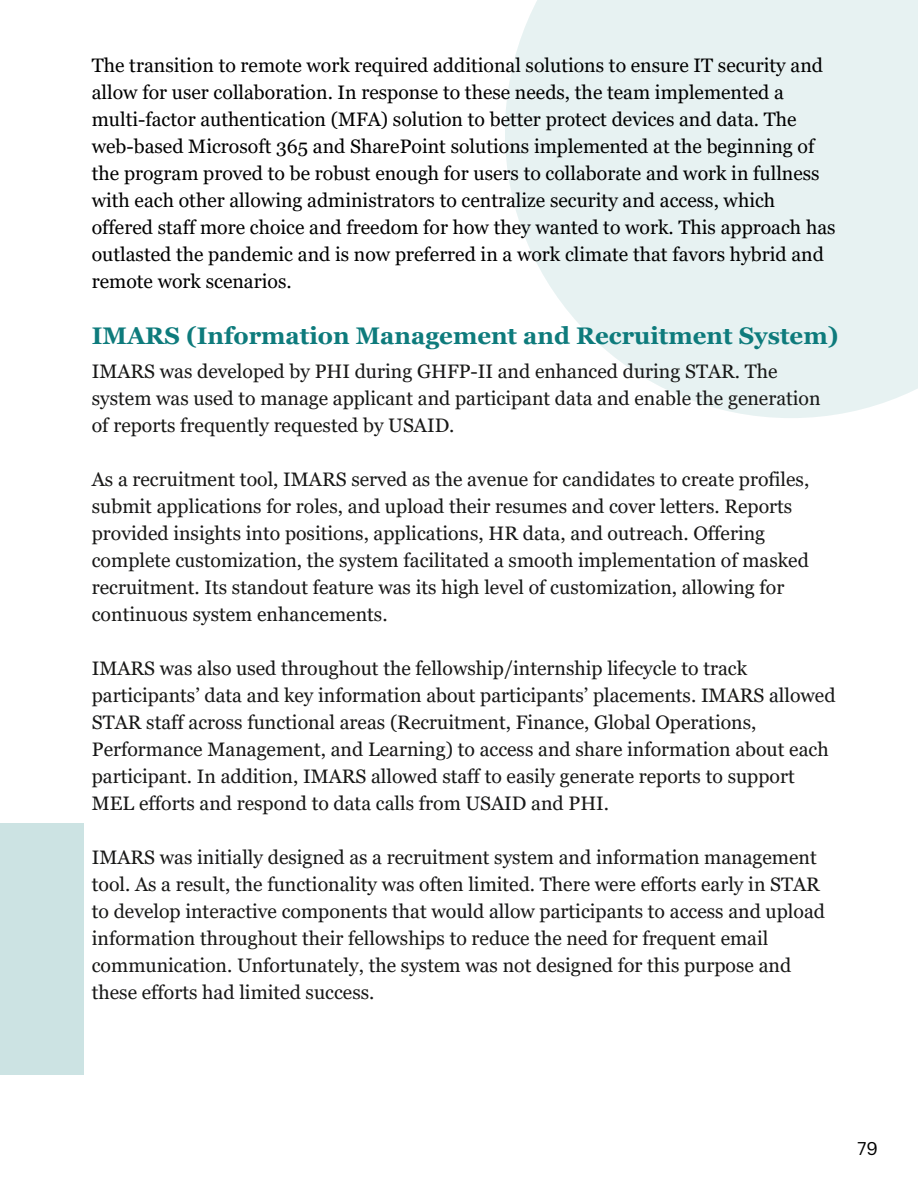
<style>
.page{position:relative;width:918px;height:1188px;background:#fff}
.page>*{position:absolute;margin:0;border:0;box-sizing:border-box;transform-origin:0 0}
.t1{font:700 24px "Georgia";color:#0e7b7c}
.t2{font:19.5px/27px "Georgia";color:#181817}
.t3{font:19.5px/27px "Georgia";color:#000}
.t4{font:18px "Canva Sans";color:#000}
</style>
<div class="page">
<svg style="left:505px;top:0;width:413px;height:418px;background:#e9f3f3"></svg>
<div style="left:0;top:823px;width:84px;height:252px;background:#cce3e3"></div>
<p class="t3" style="left:92px;top:51px;width:745px">The transition to remote work required additional solutions to ensure IT security and allow for user collaboration. In response to these needs, the team implemented a multi-factor authentication (MFA) solution to better protect devices and data. The web-based Microsoft 365 and SharePoint solutions implemented at the beginning of the program proved to be robust enough for users to collaborate and work in fullness with each other allowing administrators to centralize security and access, which offered staff more choice and freedom for how they wanted to work. This approach has outlasted the pandemic and is now preferred in a work climate that favors hybrid and remote work scenarios.</p>
<h1 class="t1" style="left:92px;top:322px;width:748px">IMARS (Information Management and Recruitment System)</h1>
<p class="t2" style="left:92px;top:358px;width:730px">IMARS was developed by PHI during GHFP-II and enhanced during STAR. The system was used to manage applicant and participant data and enable the generation of reports frequently requested by USAID.</p>
<p class="t2" style="left:92px;top:466px;width:719px">As a recruitment tool, IMARS served as the avenue for candidates to create profiles, submit applications for roles, and upload their resumes and cover letters. Reports provided insights into positions, applications, HR data, and outreach. Offering complete customization, the system facilitated a smooth implementation of masked recruitment. Its standout feature was its high level of customization, allowing for continuous system enhancements.</p>
<p class="t2" style="left:92px;top:655px;width:745px">IMARS was also used throughout the fellowship/internship lifecycle to track participants’ data and key information about participants’ placements. IMARS allowed STAR staff across functional areas (Recruitment, Finance, Global Operations, Performance Management, and Learning) to access and share information about each participant. In addition, IMARS allowed staff to easily generate reports to support MEL efforts and respond to data calls from USAID and PHI.</p>
<p class="t2" style="left:92px;top:844px;width:735px">IMARS was initially designed as a recruitment system and information management tool. As a result, the functionality was often limited. There were efforts early in STAR to develop interactive components that would allow participants to access and upload information throughout their fellowships to reduce the need for frequent email communication. Unfortunately, the system was not designed for this purpose and these efforts had limited success.</p>
<p class="t4" style="left:858px;top:1136px;width:22px">79</p>
</div>
